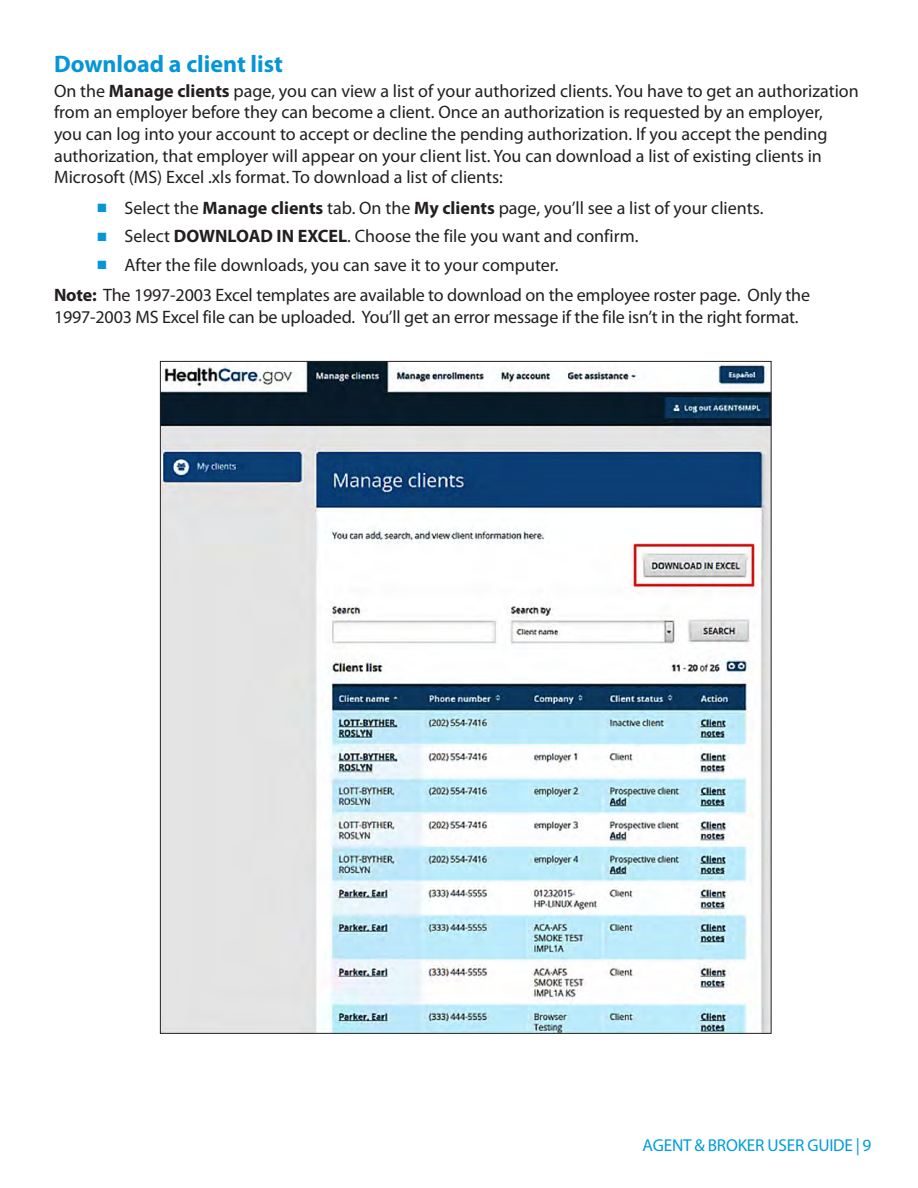
<style>
.page{position:relative;width:918px;height:1188px;background:#fff}
.page>*{position:absolute;margin:0;border:0;box-sizing:border-box;transform-origin:0 0}
.Subhead_blue{font:700 24px "Myriad Pro";color:#0696d7}
.text_no_indent{font:18px/21.6px "Myriad Pro";color:#231f20}
.t1{font:17.25px "Myriad Pro";letter-spacing:-.01em;color:#009bde}
.s1{font-weight:700}
.s2{color:#0696d7}
</style>
<div class="page">
<img style="left:162px;top:363px;width:607px;height:669px">
<p class="Subhead_blue" style="left:54px;top:50px;width:231px">Download a client list</p>
<p class="text_no_indent" style="left:54px;top:80px;width:806px">On the <span class="s1">Manage clients</span> page, you can view a list of your authorized clients. You have to get an authorization from an employer before they can become a client. Once an authorization is requested by an employer,<br>you can log into your account to accept or decline the pending authorization. If you accept the pending authorization, that employer will appear on your client list. You can download a list of existing clients in Microsoft (MS) Excel .xls format. To download a list of clients:</p>
<p class="text_no_indent" style="left:98px;top:197px;width:666px"><span class="s2">■</span> Select the <span class="s1">Manage clients</span> tab. On the <span class="s1">My clients</span> page, you’ll see a list of your clients.</p>
<p class="text_no_indent" style="left:98px;top:226px;width:541px"><span class="s2">■</span> Select <span class="s1">DOWNLOAD IN EXCEL</span>. Choose the file you want and confirm.</p>
<p class="text_no_indent" style="left:98px;top:254px;width:461px"><span class="s2">■</span> After the file downloads, you can save it to your computer.</p>
<p class="text_no_indent" style="left:54px;top:285px;width:758px"><span class="s1">Note:</span> The 1997-2003 Excel templates are available to download on the employee roster page. Only the<br>1997-2003 MS Excel file can be uploaded. You’ll get an error message if the file isn’t in the right format.</p>
<p class="t1" style="left:643px;top:1136px;width:230px">AGENT &amp; BROKER USER GUIDE | 9</p>
</div>
